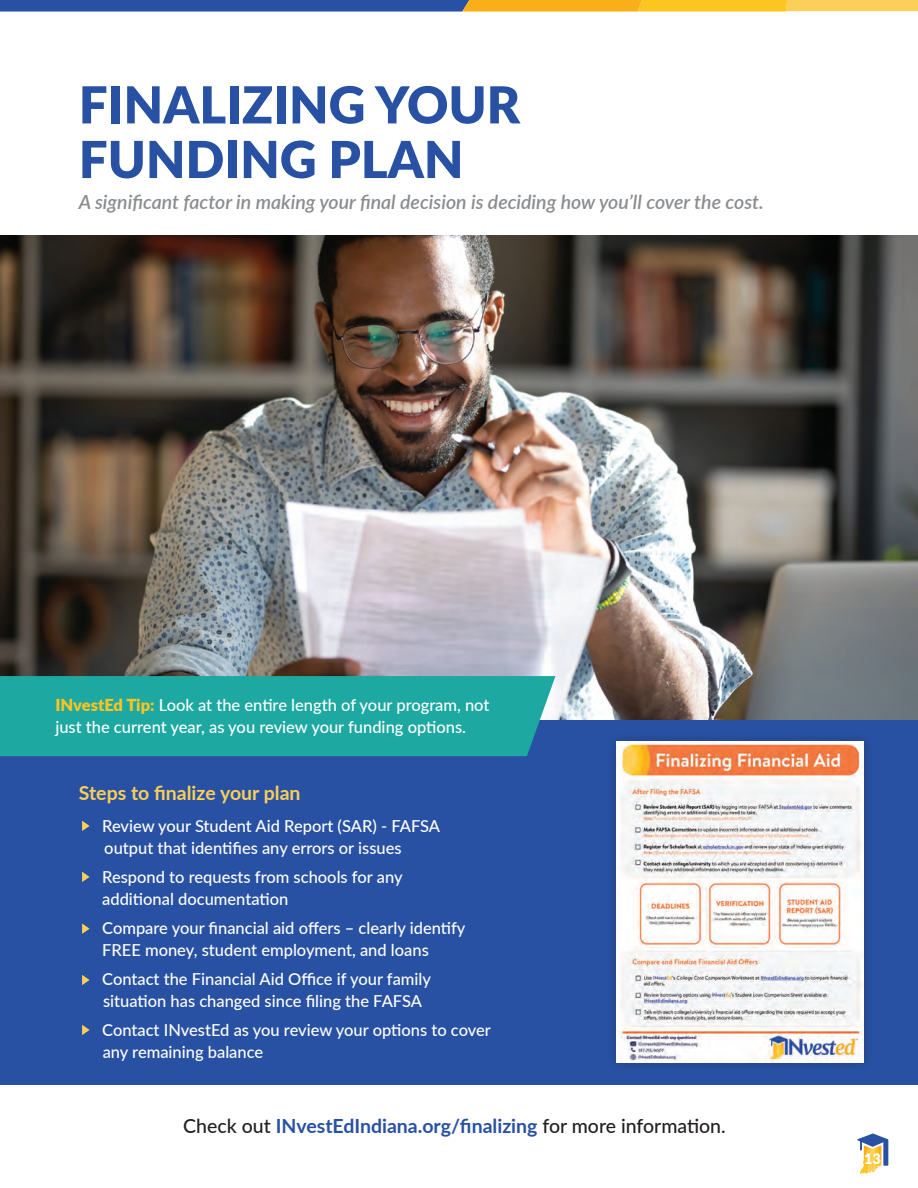
<style>
.page{position:relative;width:918px;height:1188px;background:#fff}
.page>*{position:absolute;margin:0;border:0;box-sizing:border-box;transform-origin:0 0}
.t1{font:900 51px/54.6px "Lato";color:#2851a3}
.t2{font:italic 600 19.5px "Lato";color:#8a8c8f}
.t3{font:700 19.5px "Lato";color:#2851a3}
.t4{font:700 19.5px "Lato";color:#fbcf58}
.t5{font:500 16.5px/22.5px "Lato";color:#fff}
.t6{font:900 14.4px "Lato";color:#fff}
.s1{font-weight:900;color:#fec521}
.s2{font-weight:500;color:#231f20}
</style>
<div class="page">
<div style="left:0;top:676px;width:918px;height:408px;background:#2851a3"></div>
<svg style="left:857px;top:1133px;width:31px;height:41px"></svg>
<img style="left:0;top:235px;width:918px;height:484px">
<div style="left:0;top:676px;width:555px;height:80px;background:#1da9a1"></div>
<svg style="left:82px;top:821px;width:7px;height:10px"></svg>
<svg style="left:82px;top:872px;width:7px;height:10px"></svg>
<svg style="left:82px;top:924px;width:7px;height:10px"></svg>
<svg style="left:82px;top:975px;width:7px;height:10px"></svg>
<svg style="left:82px;top:1025px;width:7px;height:10px"></svg>
<svg style="left:0;top:0;width:918px;height:12px"></svg>
<div style="left:607px;top:733px;width:266px;height:339px;background:#231f20;opacity:.35"></div>
<img style="left:616px;top:742px;width:248px;height:320px">
<h1 class="t1" style="left:79px;top:75px;width:443px">FINALIZING YOUR<br>FUNDING PLAN</h1>
<p class="t2" style="left:79px;top:188px;width:687px">A significant factor in making your final decision is deciding how you’ll cover the cost.</p>
<p class="t5" style="left:55px;top:693px;width:436px"><span class="s1">INvestEd Tip:</span> Look at the entire length of your program, not just the current year, as you review your funding options.</p>
<p class="t4" style="left:79px;top:779px;width:223px">Steps to finalize your plan</p>
<p class="t5" style="left:102px;top:814px;width:339px">Review your Student Aid Report (SAR) - FAFSA output that identifies any errors or issues</p>
<p class="t5" style="left:102px;top:865px;width:302px">Respond to requests from schools for any additional documentation</p>
<p class="t5" style="left:102px;top:916px;width:365px">Compare your financial aid offers – clearly identify<br>FREE money, student employment, and loans</p>
<p class="t5" style="left:102px;top:967px;width:330px">Contact the Financial Aid Office if your family situation has changed since filing the FAFSA</p>
<p class="t5" style="left:102px;top:1018px;width:390px">Contact INvestEd as you review your options to cover any remaining balance</p>
<p class="t3" style="left:183px;top:1112px;width:544px"><span class="s2">Check out</span> INvestEdIndiana.org/finalizing <span class="s2">for more information.</span></p>
<p class="t6" style="left:864px;top:1148px;width:18px">13</p>
</div>
